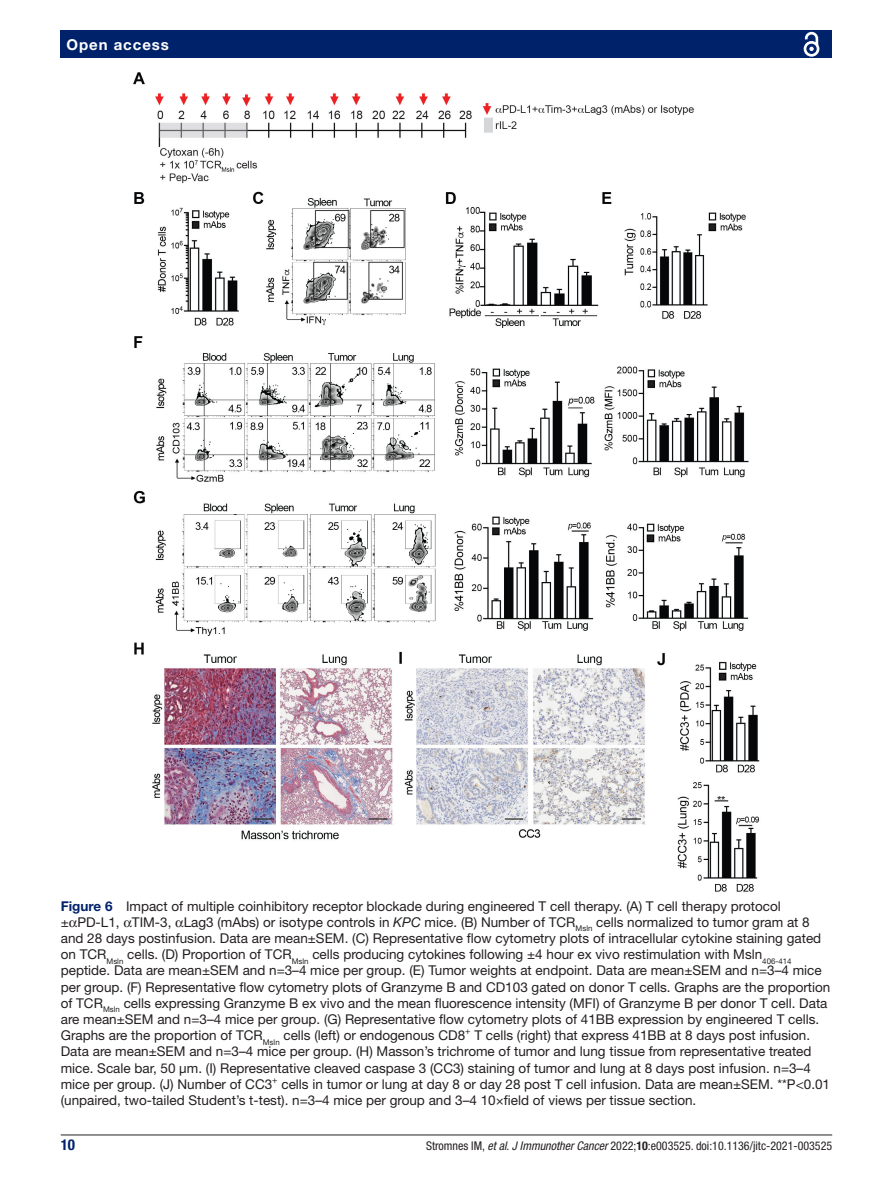
<style>
.page{position:relative;width:893px;height:1191px;background:#fff}
.page>*{position:absolute;margin:0;border:0;box-sizing:border-box;transform-origin:0 0}
.t1{font:700 15px "Helvetica Neue LT Std";letter-spacing:.065em;color:#fff}
.t2{font:700 condensed 15px "Helvetica Neue LT Std";color:#00226b}
.t3{font:13.5px/16.2px "Helvetica Neue LT Std";color:#231f20}
.t4{font:condensed 12px "Helvetica Neue LT Std";color:#231f20}
.s1{font-weight:700;color:#00226b}
.s2{font-style:italic}
.s3{font-weight:700}
</style>
<div class="page">
<hr style="left:61px;top:1134px;width:771px;height:1px;background:#231f20">
<div style="left:61px;top:31px;width:771px;height:27px;background:#00226b"></div>
<svg style="left:803px;top:31px;width:17px;height:26px"></svg>
<img style="left:133px;top:73px;width:627px;height:819px">
<p class="t1" style="left:66px;top:35px;width:104px">Open access</p>
<p class="t3" style="left:61px;top:897px;width:771px"><span class="s1">Figure 6</span> Impact of multiple coinhibitory receptor blockade during engineered T cell therapy. (A) T cell therapy protocol<br>± PD-L1, TIM-3, Lag3 (mAbs) or isotype controls in <span class="s2">KPC</span> mice. (B) Number of TCR<sub>Msln</sub> cells normalized to tumor gram at 8 and 28 days postinfusion. Data are mean±SEM. (C) Representative flow cytometry plots of intracellular cytokine staining gated on TCR<sub>Msln</sub> cells. (D) Proportion of TCR<sub>Msln</sub> cells producing cytokines following ±4 hour ex vivo restimulation with Msln<sub>406-414 </sub>peptide. Data are mean±SEM and n=3–4 mice per group. (E) Tumor weights at endpoint. Data are mean±SEM and n=3–4 mice per group. (F) Representative flow cytometry plots of Granzyme B and CD103 gated on donor T cells. Graphs are the proportion of TCR<sub>Msln</sub> cells expressing Granzyme B ex vivo and the mean fluorescence intensity (MFI) of Granzyme B per donor T cell. Data are mean±SEM and n=3–4 mice per group. (G) Representative flow cytometry plots of 41BB expression by engineered T cells.<br>Graphs are the proportion of TCR<sub>Msln</sub> cells (left) or endogenous CD8<sup>+</sup> T cells (right) that express 41BB at 8 days post infusion.<br>Data are mean±SEM and n=3–4 mice per group. (H) Masson’s trichrome of tumor and lung tissue from representative treated mice. Scale bar, 50 µm. (I) Representative cleaved caspase 3 (CC3) staining of tumor and lung at 8 days post infusion. n=3–4 mice per group. (J) Number of CC3<sup>+</sup> cells in tumor or lung at day 8 or day 28 post T cell infusion. Data are mean±SEM. **P&lt;0.01 (unpaired, two-tailed Student’s t-test). n=3–4 mice per group and 3–4 10×field of views per tissue section.</p>
<p class="t2" style="left:61px;top:1135px;width:16px">10</p>
<p class="t4" style="left:426px;top:1138px;width:408px">Stromnes IM, <span class="s2">et al</span>. <span class="s2">J Immunother Cancer</span> 2022;<span class="s3">10</span>:e003525. doi:10.1136/jitc-2021-003525</p>
</div>
